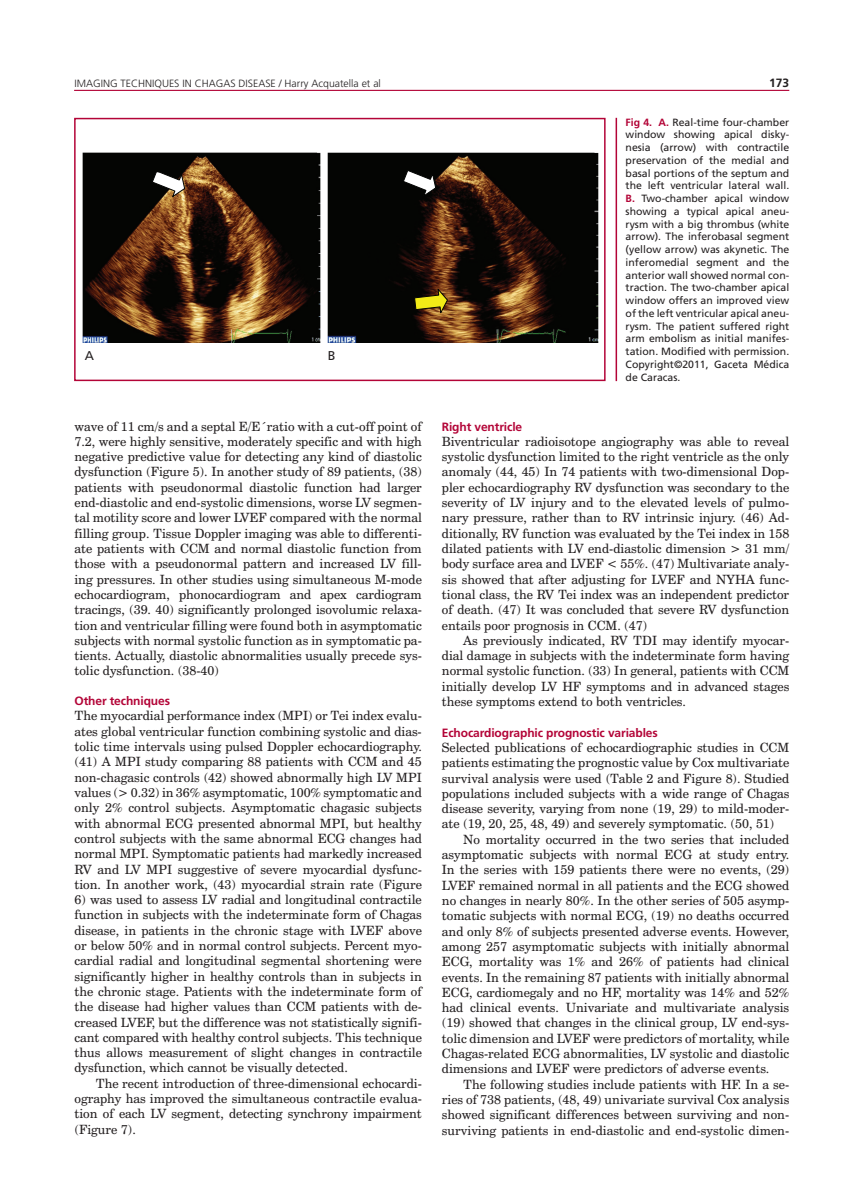
<style>
.page{position:relative;width:851px;height:1191px;background:#fff}
.page>*{position:absolute;margin:0;border:0;box-sizing:border-box;transform-origin:0 0}
.t1{font:12.75px/15.3px "Century Schoolbook BT";color:#231f20;text-align:justify}
.t2{font:12.75px "Frutiger LT Std";color:#231f20}
.t3{font:700 12px "Frutiger LT Std";letter-spacing:-.01em;color:#b30437}
.t4{font:700 12px "Frutiger LT Std";color:#231f20}
.t5{font:10.5px/12.8px "Frutiger LT Std";color:#231f20;text-align:justify}
.t6{font:300 10.5px "Frutiger LT Std";color:#231f20}
.s1{font-weight:700;color:#b30437}
</style>
<div class="page">
<hr style="left:74px;top:90px;width:715px;height:1px;background:#b30437">
<hr style="left:615px;top:118px;width:2px;height:263px;background:#b30437">
<img style="left:83px;top:152px;width:237px;height:191px">
<img style="left:327px;top:152px;width:271px;height:191px">
<div style="left:74px;top:118px;width:531px;height:263px;border:2px solid #b30437"></div>
<svg style="left:151px;top:172px;width:34px;height:26px"></svg>
<svg style="left:414px;top:288px;width:34px;height:27px"></svg>
<svg style="left:402px;top:169px;width:34px;height:29px"></svg>
<p class="t6" style="left:74px;top:77px;width:308px">IMAGING TEC HNIQUES IN CHAGAS DISEASE / Harry Acquatella et al</p>
<p class="t2" style="left:85px;top:348px;width:11px">A</p>
<p class="t2" style="left:328px;top:348px;width:9px">B</p>
<p class="t1" style="left:74px;top:418px;width:349px">wave of 11 cm/s and a septal E/E´ratio with a cut-off point of 7.2, were highly sensitive, moderately specific and with high negative predictive value for detecting any kind of diastolic dysfunction (Figure 5). In another study of 89 patients, (38) patients with pseudonormal diastolic function had larger end-diastolic and end-systolic dimensions, worse LV segmen&shy;tal motility score and lower LVEF compared with the normal filling group. Tissue Doppler imaging was able to differenti&shy;ate patients with CCM and normal diastolic function from those with a pseudonormal pattern and increased LV fill&shy;ing pressures. In other studies using simultaneous M-mode echocardiogram, phonocardiogram and apex cardiogram tracings, (39. 40) significantly prolonged isovolumic relaxa&shy;tion and ventricular filling were found both in asymptomatic subjects with normal systolic function as in symptomatic pa&shy;tients. Actually, diastolic abnormalities usually precede sys&shy;tolic dysfunction. (38-40)</p>
<p class="t3" style="left:74px;top:694px;width:97px">Other techniques</p>
<p class="t1" style="left:74px;top:708px;width:349px">The myocardial performance index (MPI) or Tei index evalu&shy;ates global ventricular function combining systolic and dias&shy;tolic time intervals using pulsed Doppler echocardiography. (41) A MPI study comparing 88 patients with CCM and 45 non-chagasic controls (42) showed abnormally high LV MPI values (&gt; 0.32) in 36% asymptomatic, 100% symptomatic and only 2% control subjects. Asymptomatic chagasic subjects with abnormal ECG presented abnormal MPI, but healthy control subjects with the same abnormal ECG changes had normal MPI. Symptomatic patients had markedly increased RV and LV MPI suggestive of severe myocardial dysfunc&shy;tion. In another work, (43) myocardial strain rate (Figure</p>
<p class="t1" style="left:74px;top:891px;width:349px">6) was used to assess LV radial and longitudinal contractile function in subjects with the indeterminate form of Chagas disease, in patients in the chronic stage with LVEF above or below 50% and in normal control subjects. Percent myo&shy;cardial radial and longitudinal segmental shortening were significantly higher in healthy controls than in subjects in the chronic stage. Patients with the indeterminate form of the disease had higher values than CCM patients with de&shy;creased LVEF, but the difference was not statistically signifi&shy;cant compared with healthy control subjects. This technique thus allows measurement of slight changes in contractile dysfunction, which cannot be visually detected.</p>
<p class="t1" style="left:74px;top:1075px;width:349px;text-indent:21px">The recent introduction of three-dimensional echocardi&shy;ography has improved the simultaneous contractile evalua&shy;tion of each LV segment, detecting synchrony impairment (Figure 7).</p>
<p class="t4" style="left:769px;top:75px;width:22px">173</p>
<p class="t5" style="left:625px;top:116px;width:165px"><span class="s1">Fig 4. A.</span> Real-time four-chamber window showing apical disky&shy;nesia (arrow) with contractile preservation of the medial and basal portions of the septum and the left ventricular lateral wall.<br><span class="s1">B.</span> Two-chamber apical window showing a typical apical aneu&shy;rysm with a big thrombus (white arrow). The inferobasal segment (yellow arrow) was akynetic. The inferomedial segment and the anterior wall showed normal con&shy;traction. The two-chamber apical window offers an improved view of the left ventricular apical aneu&shy;rysm. The patient suffered right arm embolism as initial manifes&shy;tation. Modified with permission.<br>Copyright©2011, Gaceta Médica de Caracas.</p>
<p class="t3" style="left:442px;top:419px;width:82px">Right ventricle</p>
<p class="t1" style="left:442px;top:433px;width:349px">Biventricular radioisotope angiography was able to reveal systolic dysfunction limited to the right ventricle as the only anomaly (44, 45) In 74 patients with two-dimensional Dop&shy;pler echocardiography RV dysfunction was secondary to the severity of LV injury and to the elevated levels of pulmo&shy;nary pressure, rather than to RV intrinsic injury. (46) Ad&shy;ditionally, RV function was evaluated by the Tei index in 158 dilated patients with LV end-diastolic dimension &gt; 31 mm/ body surface area and LVEF &lt; 55%. (47) Multivariate analy&shy;sis showed that after adjusting for LVEF and NYHA func&shy;tional class, the RV Tei index was an independent predictor of death. (47) It was concluded that severe RV dysfunction entails poor prognosis in CCM. (47)</p>
<p class="t1" style="left:442px;top:632px;width:349px;text-indent:21px">As previously indicated, RV TDI may identify myocar&shy;dial damage in subjects with the indeterminate form having normal systolic function. (33) In general, patients with CCM initially develop LV HF symptoms and in advanced stages these symptoms extend to both ventricles.</p>
<p class="t3" style="left:442px;top:725px;width:217px">Echocardiographic prognostic variables</p>
<p class="t1" style="left:442px;top:739px;width:349px">Selected publications of echocardiographic studies in CCM patients estimating the prognostic value by Cox multivariate survival analysis were used (Table 2 and Figure 8). Studied populations included subjects with a wide range of Chagas disease severity, varying from none (19, 29) to mild-moder&shy;ate (19, 20, 25, 48, 49) and severely symptomatic. (50, 51)</p>
<p class="t1" style="left:442px;top:831px;width:349px;text-indent:21px">No mortality occurred in the two series that included asymptomatic subjects with normal ECG at study entry.<br>In the series with 159 patients there were no events, (29)<br>LVEF remained normal in all patients and the ECG showed no changes in nearly 80%. In the other series of 505 asymp&shy;tomatic subjects with normal ECG, (19) no deaths occurred and only 8% of subjects presented adverse events. However, among 257 asymptomatic subjects with initially abnormal ECG, mortality was 1% and 26% of patients had clinical events. In the remaining 87 patients with initially abnormal ECG, cardiomegaly and no HF, mortality was 14% and 52% had clinical events. Univariate and multivariate analysis (19) showed that changes in the clinical group, LV end-sys&shy;tolic dimension and LVEF were predictors of mortality, while Chagas-related ECG abnormalities, LV systolic and diastolic dimensions and LVEF were predictors of adverse events.</p>
<p class="t1" style="left:442px;top:1076px;width:349px;text-indent:21px">The following studies include patients with HF. In a se&shy;ries of 738 patients, (48, 49) univariate survival Cox analysis showed significant differences between surviving and non&shy;surviving patients in end-diastolic and end-systolic dimen-</p>
</div>
